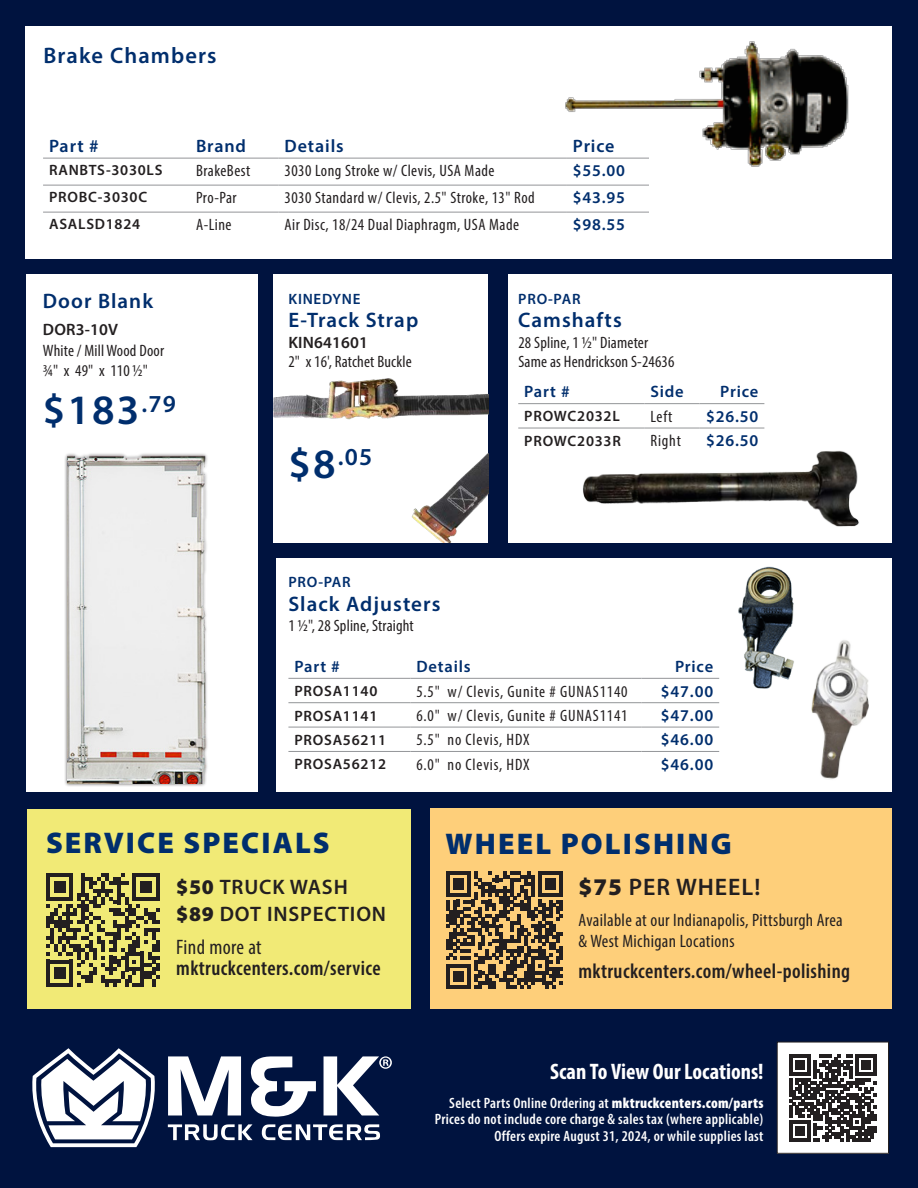
<style>
.page{position:relative;width:918px;height:1188px;background:#00133f}
.page>*{position:absolute;margin:0;border:0;box-sizing:border-box;transform-origin:0 0}
.t1{font:600 42px "Myriad Pro";color:#002e6d}
.t2{font:900 30px "Myriad Pro";letter-spacing:.07em;color:#002e6d}
.t3{font:600 24.45px "Myriad Pro";color:#002e6d}
.t4{font:600 24px "Myriad Pro";letter-spacing:.04em;color:#231f20}
.t5{font:700 condensed 22.5px "Myriad Pro";color:#fff}
.t6{font:600 22.5px "Myriad Pro";letter-spacing:.05em;color:#002e6d}
.t7{font:600 condensed 21px "Myriad Pro";letter-spacing:.02em;color:#231f20}
.t8{font:600 21px "Myriad Pro";letter-spacing:.05em;color:#002e6d}
.t9{font:600 21px "Myriad Pro";letter-spacing:.04em;color:#231f20}
.t10{font:condensed 21px "Myriad Pro";letter-spacing:.02em;color:#231f20}
.t11{font:condensed 18px/21px "Myriad Pro";letter-spacing:.02em;color:#231f20}
.t12{font:600 18px "Myriad Pro";letter-spacing:.05em;color:#002e6d}
.t13{font:condensed 16.5px "Myriad Pro";letter-spacing:.03em;color:#231f20}
.t14{font:condensed 16.5px "Myriad Pro";letter-spacing:.01em;color:#231f20}
.t15{font:condensed 16.5px "Myriad Pro";letter-spacing:.05em;color:#231f20}
.t16{font:600 16.5px "Myriad Pro";letter-spacing:.05em;color:#002e6d}
.t17{font:600 16.5px "Myriad Pro";letter-spacing:.01em;color:#231f20}
.t18{font:600 condensed 15px "Myriad Pro";letter-spacing:.02em;color:#fff}
.t19{font:600 15px "Myriad Pro";letter-spacing:.05em;color:#231f20}
.t20{font:600 15px "Myriad Pro";letter-spacing:.05em;color:#002e6d}
.s1{font-size:42px}
.s2{font-weight:900}
</style>
<div class="page">
<div style="left:27px;top:274px;width:231px;height:518px;background:#fff"></div>
<div style="left:64px;top:452px;width:145px;height:335px;background:#231f20;opacity:.75"></div>
<img style="left:67px;top:452px;width:142px;height:332px">
<div style="left:26px;top:27px;width:866px;height:232px;background:#fff"></div>
<hr style="left:43px;top:158px;width:147px;height:1px;background:#939598">
<hr style="left:190px;top:158px;width:89px;height:1px;background:#939598">
<hr style="left:279px;top:158px;width:288px;height:1px;background:#939598">
<hr style="left:43px;top:185px;width:147px;height:1px;background:#939598">
<hr style="left:190px;top:185px;width:89px;height:1px;background:#939598">
<hr style="left:279px;top:185px;width:288px;height:1px;background:#939598">
<hr style="left:567px;top:185px;width:82px;height:1px;background:#939598">
<hr style="left:43px;top:212px;width:147px;height:1px;background:#939598">
<hr style="left:190px;top:212px;width:89px;height:1px;background:#939598">
<hr style="left:279px;top:212px;width:288px;height:1px;background:#939598">
<hr style="left:567px;top:212px;width:82px;height:1px;background:#939598">
<div style="left:273px;top:274px;width:215px;height:269px;background:#fff"></div>
<div style="left:509px;top:274px;width:383px;height:269px;background:#fff"></div>
<img style="left:551px;top:41px;width:298px;height:126px">
<img style="left:273px;top:378px;width:215px;height:165px">
<img style="left:583px;top:450px;width:276px;height:77px">
<hr style="left:518px;top:403px;width:126px;height:1px;background:#939598">
<hr style="left:644px;top:403px;width:55px;height:1px;background:#939598">
<hr style="left:700px;top:403px;width:64px;height:1px;background:#939598">
<hr style="left:518px;top:428px;width:126px;height:1px;background:#939598">
<hr style="left:644px;top:428px;width:55px;height:1px;background:#939598">
<hr style="left:700px;top:428px;width:64px;height:1px;background:#939598">
<div style="left:276px;top:558px;width:616px;height:234px;background:#fff"></div>
<hr style="left:288px;top:678px;width:122px;height:1px;background:#939598">
<hr style="left:410px;top:678px;width:231px;height:1px;background:#939598">
<hr style="left:641px;top:678px;width:78px;height:1px;background:#939598">
<hr style="left:288px;top:702px;width:122px;height:1px;background:#939598">
<hr style="left:410px;top:702px;width:231px;height:1px;background:#939598">
<hr style="left:641px;top:702px;width:78px;height:1px;background:#939598">
<hr style="left:288px;top:727px;width:122px;height:1px;background:#939598">
<hr style="left:410px;top:727px;width:231px;height:1px;background:#939598">
<hr style="left:641px;top:727px;width:78px;height:1px;background:#939598">
<hr style="left:288px;top:751px;width:122px;height:1px;background:#939598">
<hr style="left:410px;top:751px;width:231px;height:1px;background:#939598">
<hr style="left:641px;top:751px;width:78px;height:1px;background:#939598">
<img style="left:715px;top:548px;width:82px;height:156px">
<img style="left:811px;top:640px;width:58px;height:139px">
<div style="left:27px;top:809px;width:383px;height:200px;background:#f1ea76"></div>
<svg style="left:46px;top:873px;width:114px;height:114px"></svg>
<div style="left:431px;top:808px;width:461px;height:201px;background:#fecf7a"></div>
<svg style="left:446px;top:871px;width:117px;height:118px"></svg>
<svg style="left:32px;top:1048px;width:124px;height:99px"></svg>
<svg style="left:168px;top:1056px;width:73px;height:59px"></svg>
<svg style="left:251px;top:1056px;width:65px;height:61px"></svg>
<svg style="left:168px;top:1124px;width:85px;height:16px"></svg>
<svg style="left:262px;top:1124px;width:118px;height:16px"></svg>
<svg style="left:324px;top:1056px;width:68px;height:59px"></svg>
<div style="left:777px;top:1042px;width:112px;height:111px;background:#fff"></div>
<svg style="left:789px;top:1054px;width:87px;height:87px"></svg>
<div style="left:777px;top:1042px;width:112px;height:112px;border:1px solid #231f20"></div>
<p class="t6" style="left:44px;top:41px;width:175px">Brake Chambers</p>
<p class="t12" style="left:49px;top:134px;width:51px">Part #</p>
<p class="t12" style="left:196px;top:134px;width:52px">Brand</p>
<p class="t12" style="left:285px;top:134px;width:61px">Details</p>
<p class="t12" style="left:573px;top:134px;width:43px">Price</p>
<p class="t19" style="left:49px;top:161px;width:115px">RANBTS-3030LS</p>
<p class="t13" style="left:196px;top:161px;width:56px">BrakeBest</p>
<p class="t13" style="left:285px;top:161px;width:212px">3030 Long Stroke w/ Clevis, USA Made</p>
<p class="t16" style="left:573px;top:160px;width:54px">$55.00</p>
<p class="t19" style="left:49px;top:188px;width:100px">PROBC-3030C</p>
<p class="t13" style="left:196px;top:188px;width:42px">Pro-Par</p>
<p class="t13" style="left:285px;top:188px;width:252px">3030 Standard w/ Clevis, 2.5" Stroke, 13" Rod</p>
<p class="t16" style="left:573px;top:187px;width:54px">$43.95</p>
<p class="t19" style="left:49px;top:215px;width:93px">ASALSD1824</p>
<p class="t13" style="left:196px;top:215px;width:37px">A-Line</p>
<p class="t13" style="left:285px;top:215px;width:236px">Air Disc, 18/24 Dual Diaphragm, USA Made</p>
<p class="t16" style="left:573px;top:214px;width:54px">$98.55</p>
<p class="t8" style="left:43px;top:288px;width:112px">Door Blank</p>
<p class="t17" style="left:43px;top:319px;width:77px">DOR3-10V</p>
<p class="t14" style="left:43px;top:341px;width:123px">White / Mill Wood Door</p>
<p class="t13" style="left:43px;top:360px;width:107px">3/4" x 49" x 110 1/2"</p>
<p class="t1" style="left:43px;top:384px;width:134px">$183<sup>.79</sup></p>
<p class="t20" style="left:289px;top:289px;width:73px">KINEDYNE</p>
<p class="t8" style="left:289px;top:307px;width:131px">E-Track Strap</p>
<p class="t17" style="left:288px;top:332px;width:81px">KIN641601</p>
<p class="t14" style="left:288px;top:352px;width:125px">2" x 16', Ratchet Buckle</p>
<p class="t3" style="left:289px;top:441px;width:85px"><span class="s1">$8</span>.05</p>
<p class="t20" style="left:288px;top:573px;width:64px">PRO-PAR</p>
<p class="t8" style="left:288px;top:590px;width:154px">Slack Adjusters</p>
<p class="t14" style="left:289px;top:616px;width:127px">1 1/2", 28 Spline, Straight</p>
<p class="t20" style="left:518px;top:289px;width:64px">PRO-PAR</p>
<p class="t8" style="left:518px;top:306px;width:105px">Camshafts</p>
<p class="t14" style="left:518px;top:332px;width:131px">28 Spline, 1 1/2" Diameter</p>
<p class="t14" style="left:518px;top:352px;width:158px">Same as Hendrickson S-24636</p>
<p class="t16" style="left:524px;top:381px;width:47px">Part #</p>
<p class="t16" style="left:650px;top:381px;width:35px">Side</p>
<p class="t16" style="left:720px;top:381px;width:40px">Price</p>
<p class="t19" style="left:524px;top:407px;width:97px">PROWC2032L</p>
<p class="t13" style="left:650px;top:407px;width:23px">Left</p>
<p class="t16" style="left:706px;top:406px;width:54px">$26.50</p>
<p class="t19" style="left:524px;top:431px;width:98px">PROWC2033R</p>
<p class="t13" style="left:650px;top:431px;width:32px">Right</p>
<p class="t16" style="left:706px;top:430px;width:54px">$26.50</p>
<p class="t16" style="left:294px;top:656px;width:47px">Part #</p>
<p class="t16" style="left:416px;top:656px;width:56px">Details</p>
<p class="t16" style="left:675px;top:656px;width:40px">Price</p>
<p class="t19" style="left:294px;top:682px;width:84px">PROSA1140</p>
<p class="t15" style="left:416px;top:681px;width:213px">5.5" w/ Clevis, Gunite # GUNAS1140</p>
<p class="t16" style="left:661px;top:681px;width:54px">$47.00</p>
<p class="t19" style="left:294px;top:706px;width:84px">PROSA1141</p>
<p class="t15" style="left:416px;top:706px;width:213px">6.0" w/ Clevis, Gunite # GUNAS1141</p>
<p class="t16" style="left:661px;top:705px;width:54px">$47.00</p>
<p class="t19" style="left:294px;top:730px;width:93px">PROSA56211</p>
<p class="t15" style="left:416px;top:730px;width:115px">5.5" no Clevis, HDX</p>
<p class="t16" style="left:661px;top:729px;width:54px">$46.00</p>
<p class="t19" style="left:294px;top:755px;width:93px">PROSA56212</p>
<p class="t15" style="left:416px;top:754px;width:115px">6.0" no Clevis, HDX</p>
<p class="t16" style="left:661px;top:754px;width:54px">$46.00</p>
<p class="t2" style="left:46px;top:823px;width:285px">SERVICE SPECIALS</p>
<p class="t2" style="left:446px;top:824px;width:288px">WHEEL POLISHING</p>
<p class="t9" style="left:176px;top:873px;width:173px"><span class="s2">$50</span> TRUCK WASH</p>
<p class="t4" style="left:579px;top:871px;width:183px"><span class="s2">$75</span> PER WHEEL!</p>
<p class="t11" style="left:579px;top:909px;width:266px">Available at our Indianapolis, Pittsburgh Area &amp; West Michigan Locations</p>
<p class="t9" style="left:176px;top:901px;width:211px"><span class="s2">$89</span> DOT INSPECTION</p>
<p class="t10" style="left:176px;top:935px;width:87px">Find more at</p>
<p class="t7" style="left:176px;top:956px;width:206px">mktruckcenters.com/service</p>
<p class="t7" style="left:579px;top:959px;width:273px">mktruckcenters.com/wheel-polishing</p>
<p class="t5" style="left:550px;top:1057px;width:215px">Scan To View Our Locations!</p>
<p class="t18" style="left:449px;top:1094px;width:316px">Select Parts Online Ordering at <span class="s2">mktruckcenters.com/parts</span></p>
<p class="t18" style="left:435px;top:1110px;width:330px">Prices do not include core charge &amp; sales tax (where applicable)</p>
<p class="t18" style="left:494px;top:1127px;width:271px">Offers expire August 31, 2024, or while supplies last</p>
</div>
